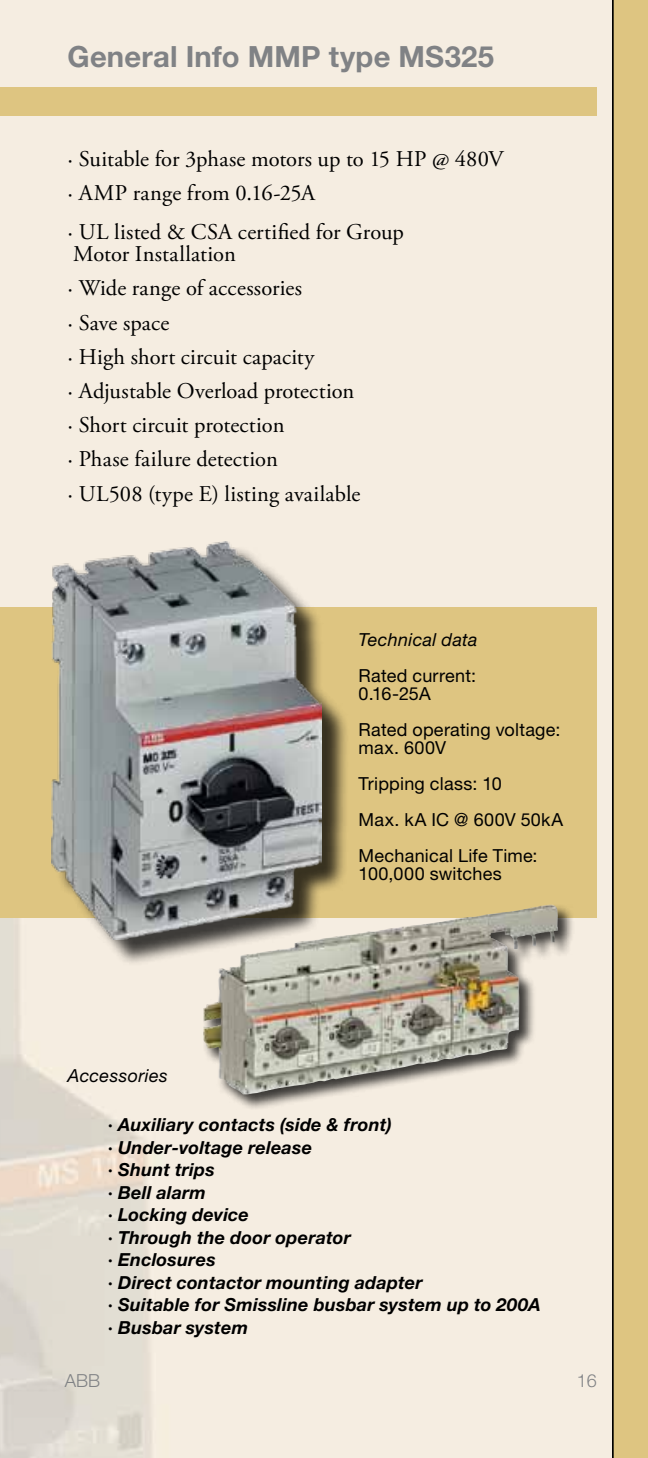
<style>
.page{position:relative;width:648px;height:1458px;background:#fff}
.page>*{position:absolute;margin:0;border:0;box-sizing:border-box;transform-origin:0 0}
.t1{font:700 29.25px "Helvetica Neue LT Std";letter-spacing:.005em;color:#808285}
.t2{font:22.5px/34.2px "Adobe Garamond Pro";letter-spacing:.005em;color:#000}
.t3{font:italic 700 18px/22.5px "Helvetica Neue LT Std";letter-spacing:.015em;color:#000}
.t4{font:18px/18px "Helvetica Neue LT Std";letter-spacing:.015em;color:#000}
.t5{font:italic 18px "Helvetica Neue LT Std";letter-spacing:.02em;color:#000}
.t6{font:300 18px "Helvetica Neue LT Std";color:#808285}
</style>
<div class="page">
<div style="left:612px;top:0;width:36px;height:1458px;background:#dec581"></div>
<div style="left:0;top:608px;width:596px;height:310px;background:#dec581"></div>
<div style="left:0;top:87px;width:597px;height:29px;background:#dec581"></div>
<div style="left:55px;top:546px;width:295px;height:421px;background:#000;opacity:.75"></div>
<img style="left:52px;top:541px;width:270px;height:398px">
<div style="left:202px;top:904px;width:373px;height:207px;background:#000;opacity:.75"></div>
<img style="left:203px;top:904px;width:357px;height:190px">
<h1 class="t1" style="left:68px;top:38px;width:428px">General Info MMP type MS325</h1>
<p class="t2" style="left:68px;top:142px;width:438px">· Suitable for 3phase motors up to 15 HP @ 480V · AMP range from 0.16-25A</p>
<p class="t2" style="left:68px;top:221px;width:338px;line-height:22.5px">· UL listed &amp; CSA certified for Group<br>Motor Installation</p>
<p class="t2" style="left:68px;top:272px;width:294px">· Wide range of accessories<br>· Save space<br>· High short circuit capacity<br>· Adjustable Overload protection · Short circuit protection<br>· Phase failure detection<br>· UL508 (type E) listing available</p>
<p class="t5" style="left:359px;top:629px;width:120px">Technical data</p>
<p class="t4" style="left:359px;top:667px;width:119px">Rated current:<br>0.16-25A</p>
<p class="t4" style="left:359px;top:721px;width:203px">Rated operating voltage: max. 600V</p>
<p class="t4" style="left:359px;top:766px;width:206px;line-height:36px">Tripping class: 10<br>Max. kA IC @ 600V 50kA<br>Mechanical Life Time:</p>
<p class="t4" style="left:359px;top:865px;width:145px">100,000 switches</p>
<p class="t5" style="left:68px;top:1064px;width:102px">Accessories</p>
<p class="t3" style="left:108px;top:1113px;width:434px">· Auxiliary contacts (side &amp; front)<br>· Under-voltage release<br>· Shunt trips<br>· Bell alarm<br>· Locking device<br>· Through the door operator<br>· Enclosures<br>· Direct contactor mounting adapter<br>· Suitable for Smissline busbar system up to 200A · Busbar system</p>
<p class="t6" style="left:65px;top:1370px;width:37px">ABB</p>
<p class="t6" style="left:577px;top:1370px;width:22px">16</p>
</div>
